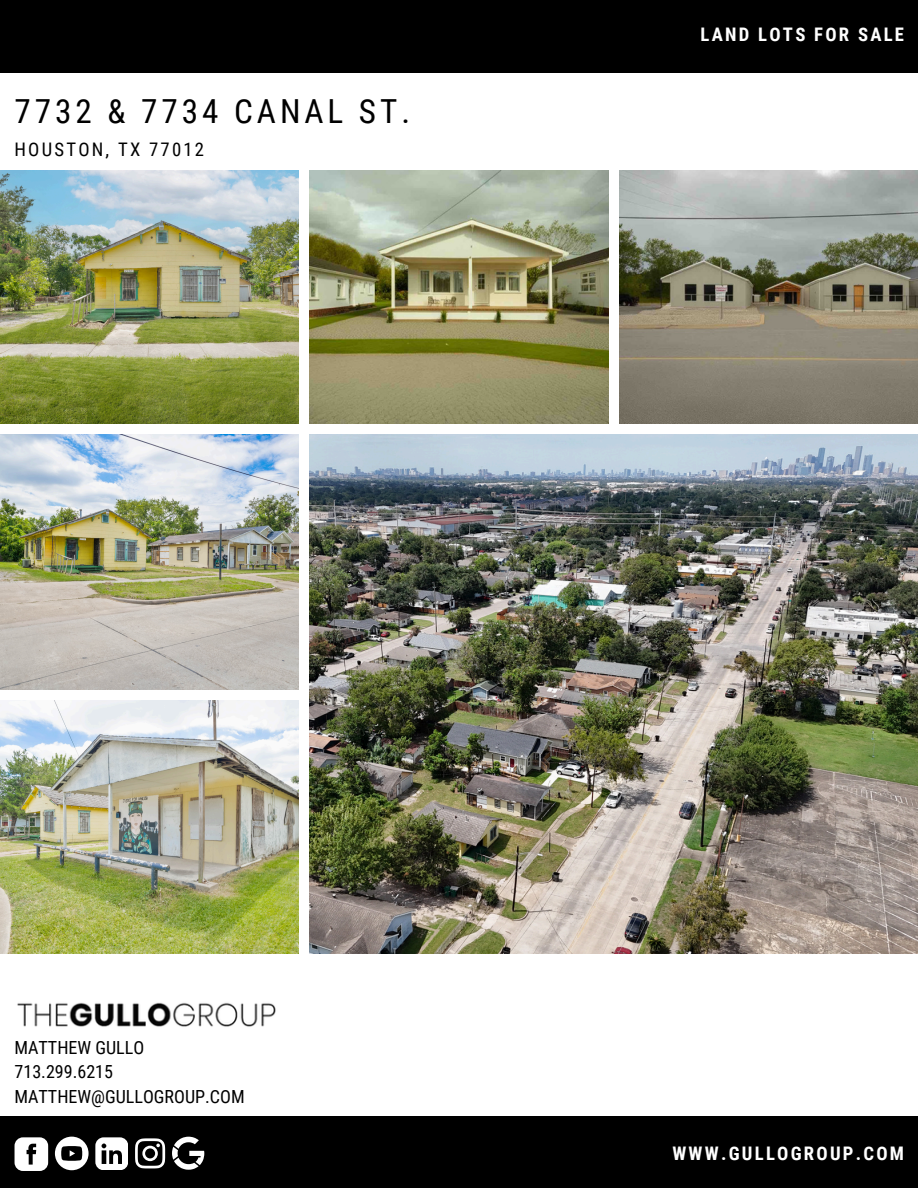
<style>
.page{position:relative;width:918px;height:1188px;background:#fff}
.page>*{position:absolute;margin:0;border:0;box-sizing:border-box;transform-origin:0 0}
.t1{font:33.15px "Roboto Condensed";letter-spacing:.12em;color:#000}
.t2{font:700 18.75px "Roboto Condensed";letter-spacing:.12em;color:#fff}
.t3{font:18.75px "Roboto Condensed";letter-spacing:.12em;color:#000}
.t4{font:18px "Roboto Condensed";color:#000}
</style>
<div class="page">
<img style="left:309px;top:435px;width:609px;height:518px">
<img style="left:0;top:170px;width:298px;height:254px">
<img style="left:620px;top:170px;width:298px;height:254px">
<img style="left:309px;top:170px;width:300px;height:254px">
<img style="left:0;top:700px;width:298px;height:253px">
<img style="left:0;top:435px;width:298px;height:254px">
<div style="left:0;top:0;width:918px;height:72px;background:#000"></div>
<div style="left:0;top:1116px;width:918px;height:72px;background:#000"></div>
<img style="left:17px;top:1002px;width:259px;height:25px">
<svg style="left:15px;top:1137px;width:33px;height:34px"></svg>
<svg style="left:135px;top:1138px;width:30px;height:30px"></svg>
<svg style="left:95px;top:1137px;width:33px;height:33px"></svg>
<svg style="left:55px;top:1137px;width:34px;height:33px"></svg>
<svg style="left:172px;top:1137px;width:32px;height:33px"></svg>
<p class="t1" style="left:15px;top:92px;width:397px">7732 &amp; 7734 CANAL ST.</p>
<p class="t3" style="left:14px;top:138px;width:191px">HOUSTON, TX 77012</p>
<p class="t2" style="left:701px;top:24px;width:205px">LAND LOTS FOR SALE</p>
<p class="t4" style="left:15px;top:1037px;width:131px">MATTHEW GULLO</p>
<p class="t4" style="left:15px;top:1062px;width:100px">713.299.6215</p>
<p class="t4" style="left:15px;top:1086px;width:232px">MATTHEW@GULLOGROUP.COM</p>
<p class="t2" style="left:672px;top:1143px;width:233px">WWW.GULLOGROUP.COM</p>
</div>
